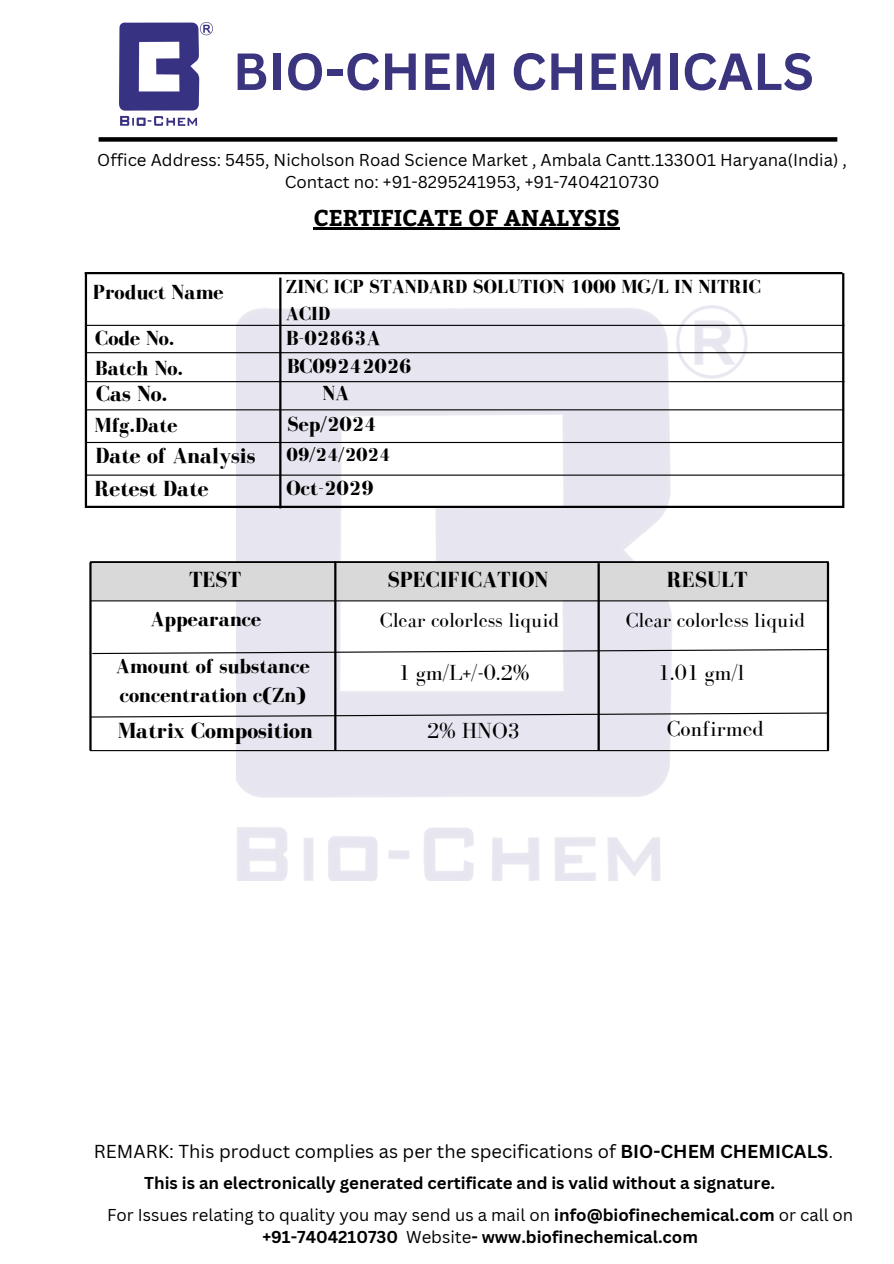
<style>
.page{position:relative;width:894px;height:1264px;background:#fff}
.page>*{position:absolute;margin:0;border:0;box-sizing:border-box;transform-origin:0 0}
.t1{font:700 51px "Canva Sans";color:#3b3580}
.t2{font:700 22.8px "Bitter";color:#000}
.t3{font:700 22.5px "Bodoni FLF";color:#000}
.t4{font:22.5px "Bodoni FLF";color:#000}
.t5{font:700 21px/29.2px "Bodoni FLF";color:#000}
.t6{font:21px "Bodoni FLF";color:#000}
.t7{font:700 19.5px/27px "Bodoni FLF";color:#000}
.t8{font:18.3px "Canva Sans";color:#000}
.t9{font:700 16.8px/22.5px "Canva Sans";color:#000;text-align:center}
.t10{font:16.8px/22.5px "Canva Sans";color:#000;text-align:center}
.s1{font-weight:700}
.s2{font-weight:400}
</style>
<div class="page">
<div style="left:99px;top:137px;width:738px;height:5px;background:#000"></div>
<img style="left:120px;top:22px;width:92px;height:104px">
<hr style="left:313px;top:228px;width:307px;height:2px;background:#000">
<img style="left:236px;top:305px;width:511px;height:575px">
<hr style="left:87px;top:325px;width:757px;height:1px;background:#000">
<hr style="left:86px;top:352px;width:757px;height:1px;background:#000">
<hr style="left:87px;top:381px;width:757px;height:1px;background:#000">
<hr style="left:85px;top:442px;width:757px;height:1px;background:#000">
<hr style="left:87px;top:474px;width:757px;height:1px;background:#000">
<hr style="left:86px;top:506px;width:757px;height:2px;background:#000">
<hr style="left:85px;top:272px;width:757px;height:2px;background:#000">
<hr style="left:90px;top:600px;width:738px;height:1px;background:#000">
<hr style="left:90px;top:561px;width:738px;height:2px;background:#000">
<div style="left:92px;top:563px;width:736px;height:36px;background:#d9d9d9"></div>
<hr style="left:85px;top:409px;width:758px;height:1px;background:#000">
<hr style="left:841px;top:273px;width:3px;height:235px;background:#000">
<hr style="left:279px;top:277px;width:2px;height:231px;background:#000">
<hr style="left:85px;top:273px;width:2px;height:235px;background:#000">
<hr style="left:826px;top:563px;width:2px;height:187px;background:#000">
<hr style="left:597px;top:563px;width:2px;height:187px;background:#000">
<hr style="left:334px;top:561px;width:2px;height:189px;background:#000">
<hr style="left:89px;top:562px;width:3px;height:188px;background:#000">
<svg style="left:91px;top:648px;width:739px;height:6px"></svg>
<hr style="left:90px;top:750px;width:738px;height:1px;background:#000">
<svg style="left:89px;top:712px;width:738px;height:6px"></svg>
<p class="t1" style="left:233px;top:35px;width:582px">BIO-CHEM CHEMICALS</p>
<h1 class="t10" style="left:97px;top:148px;width:751px">Office Address: 5455, Nicholson Road Science Market , Ambala Cantt.133001 Haryana(India) ,<br>Contact no: +91-8295241953, +91-7404210730</h1>
<p class="t5" style="left:93px;top:277px;width:132px">Product Name</p>
<p class="t5" style="left:95px;top:323px;width:81px">Code No.</p>
<h4 class="t5" style="left:95px;top:353px;width:89px">Batch No.</h4>
<h3 class="t3" style="left:96px;top:382px;width:73px">Cas No.</h3>
<p class="t5" style="left:94px;top:410px;width:85px">Mfg.Date</p>
<h3 class="t3" style="left:95px;top:443px;width:161px">Date of Analysis</h3>
<p class="t3" style="left:94px;top:476px;width:116px">Retest Date</p>
<p class="t2" style="left:313px;top:201px;width:308px">CERTIFICATE OF ANALYSIS</p>
<h3 class="t7" style="left:286px;top:273px;width:476px">ZINC ICP STANDARD SOLUTION 1000 MG/L IN NITRIC<br>ACID</h3>
<h3 class="t5" style="left:286px;top:323px;width:96px">B-02863A</h3>
<h3 class="t5" style="left:287px;top:351px;width:126px">BC09242026</h3>
<p class="t5" style="left:322px;top:379px;width:28px">NA</p>
<p class="t5" style="left:287px;top:409px;width:91px">Sep/2024</p>
<h2 class="t7" style="left:286px;top:440px;width:105px">09/24/2024</h2>
<h2 class="t5" style="left:286px;top:473px;width:89px">Oct-2029</h2>
<h2 class="t3" style="left:189px;top:567px;width:54px">TEST</h2>
<h3 class="t3" style="left:387px;top:567px;width:162px">SPECIFICATION</h3>
<h5 class="t3" style="left:666px;top:567px;width:82px">RESULT</h5>
<h2 class="t5" style="left:150px;top:604px;width:112px">Appearance</h2>
<p class="t5" style="left:116px;top:651px;width:195px">Amount of substance concentration c(Zn)</p>
<p class="t3" style="left:118px;top:718px;width:196px">Matrix Composition</p>
<p class="t6" style="left:380px;top:609px;width:181px">Clear colorless liquid</p>
<p class="t6" style="left:625px;top:609px;width:181px">Clear colorless liquid</p>
<h3 class="t4" style="left:398px;top:660px;width:133px">1 gm/L+/-0.2%</h3>
<h3 class="t4" style="left:427px;top:718px;width:94px">2% HNO3</h3>
<p class="t4" style="left:666px;top:716px;width:99px">Confirmed</p>
<h3 class="t4" style="left:657px;top:660px;width:88px">1.01 gm/l</h3>
<p class="t8" style="left:94px;top:1138px;width:740px">REMARK: This product complies as per the specifications of <span class="s1">BIO-CHEM CHEMICALS</span>.</p>
<p class="t9" style="left:144px;top:1171px;width:632px">This is an electronically generated certificate and is valid without a signature.</p>
<h2 class="t9" style="left:107px;top:1202px;width:747px"><span class="s2">For Issues relating to quality you may send us a mail on</span> info@biofinechemical.com <span class="s2">or call on </span>+91-7404210730 <span class="s2">Website</span>- www.biofinechemical.com</h2>
</div>
